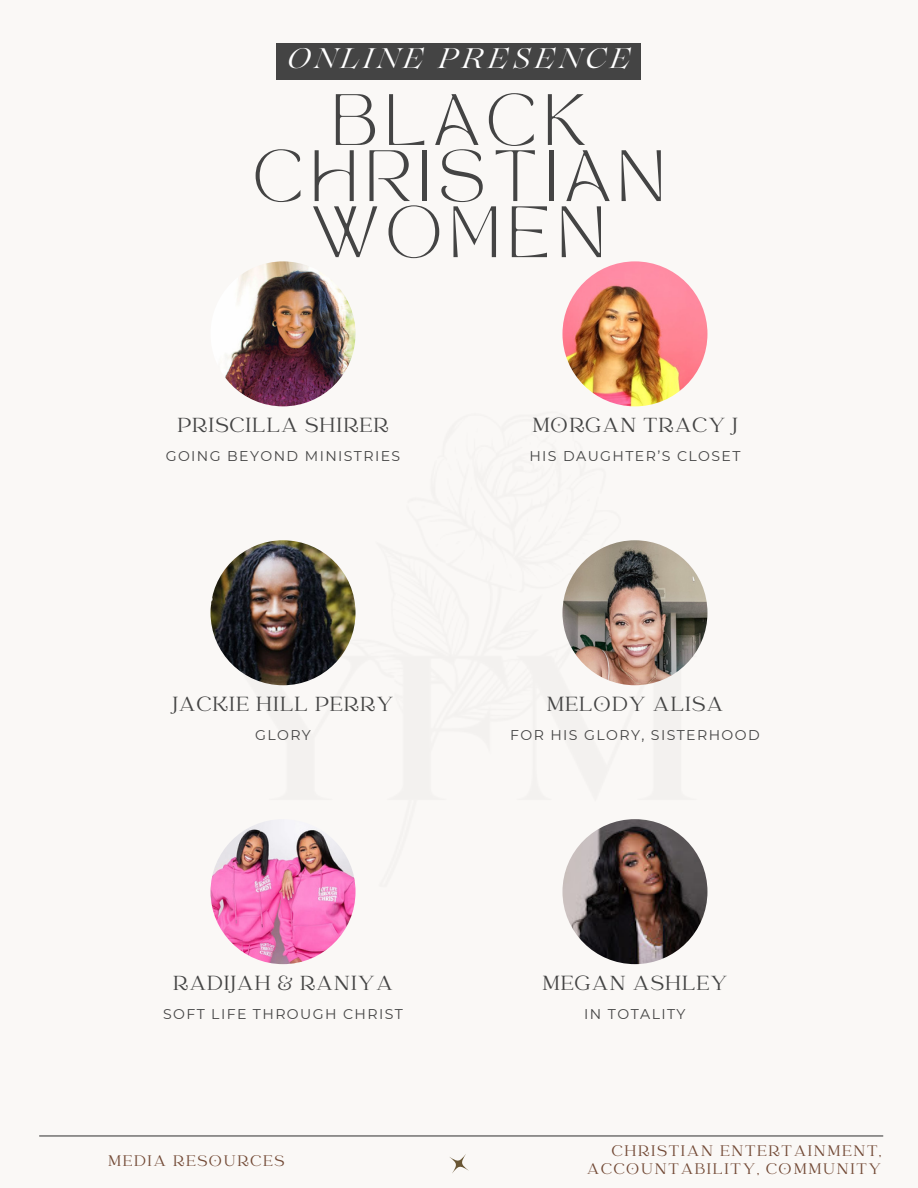
<style>
.page{position:relative;width:918px;height:1188px;background:#faf8f6}
.page>*{position:absolute;margin:0;border:0;box-sizing:border-box;transform-origin:0 0}
.t1{font:50.85px/56.1px "TAN MONCHERI Regular";letter-spacing:.15em;color:#444;text-align:center}
.t2{font:italic 28.2px "Lovelace";letter-spacing:.15em;color:#fff}
.t3{font:22.5px "Catchy Mager";letter-spacing:.05em;color:#444}
.t4{font:16.95px/18px "Catchy Mager";letter-spacing:.1em;color:#724935;text-align:right}
.t5{font:14.1px "Montserrat";letter-spacing:.1em;color:#444}
</style>
<div class="page">
<svg style="left:449px;top:1154px;width:20px;height:19px"></svg>
<hr style="left:40px;top:1135px;width:843px;height:2px;background:#444">
<img style="left:211px;top:261px;width:145px;height:145px;border-radius:50%">
<img style="left:211px;top:540px;width:145px;height:145px;border-radius:50%">
<img style="left:211px;top:819px;width:145px;height:145px;border-radius:50%">
<img style="left:562px;top:261px;width:145px;height:145px;border-radius:50%">
<img style="left:562px;top:540px;width:145px;height:145px;border-radius:50%">
<img style="left:562px;top:819px;width:145px;height:145px;border-radius:50%">
<div style="left:277px;top:44px;width:364px;height:36px;background:#444"></div>
<p class="t2" style="left:288px;top:49px;width:344px">ONLINE PRESENCE</p>
<p class="t1" style="left:253px;top:101px;width:413px">BLACK<br>CHRISTIAN<br>WOMEN</p>
<p class="t3" style="left:177px;top:415px;width:213px">PRISCILLA SHIRER</p>
<p class="t3" style="left:532px;top:415px;width:207px">MORGAN TRACY J</p>
<p class="t5" style="left:166px;top:447px;width:236px">GOING BEYOND MINISTRIES</p>
<p class="t5" style="left:529px;top:447px;width:213px">HIS DAUGHTER’S CLOSET</p>
<p class="t3" style="left:173px;top:693px;width:222px">JACKIE HILL PERRY</p>
<p class="t3" style="left:547px;top:693px;width:178px">MELODY ALISA</p>
<p class="t5" style="left:255px;top:726px;width:57px">GLORY</p>
<p class="t5" style="left:510px;top:726px;width:251px">FOR HIS GLORY, SISTERHOOD</p>
<p class="t3" style="left:173px;top:972px;width:221px">RADIJAH &amp; RANIYA</p>
<p class="t3" style="left:542px;top:972px;width:187px">MEGAN ASHLEY</p>
<p class="t5" style="left:163px;top:1005px;width:241px">SOFT LIFE THROUGH CHRIST</p>
<p class="t5" style="left:584px;top:1005px;width:103px">IN TOTALITY</p>
<p class="t4" style="left:108px;top:1153px;width:178px">MEDIA RESOURCES</p>
<p class="t4" style="left:587px;top:1143px;width:296px">CHRISTIAN ENTERTAINMENT,<br>ACCOUNTABILITY, COMMUNITY</p>
</div>
